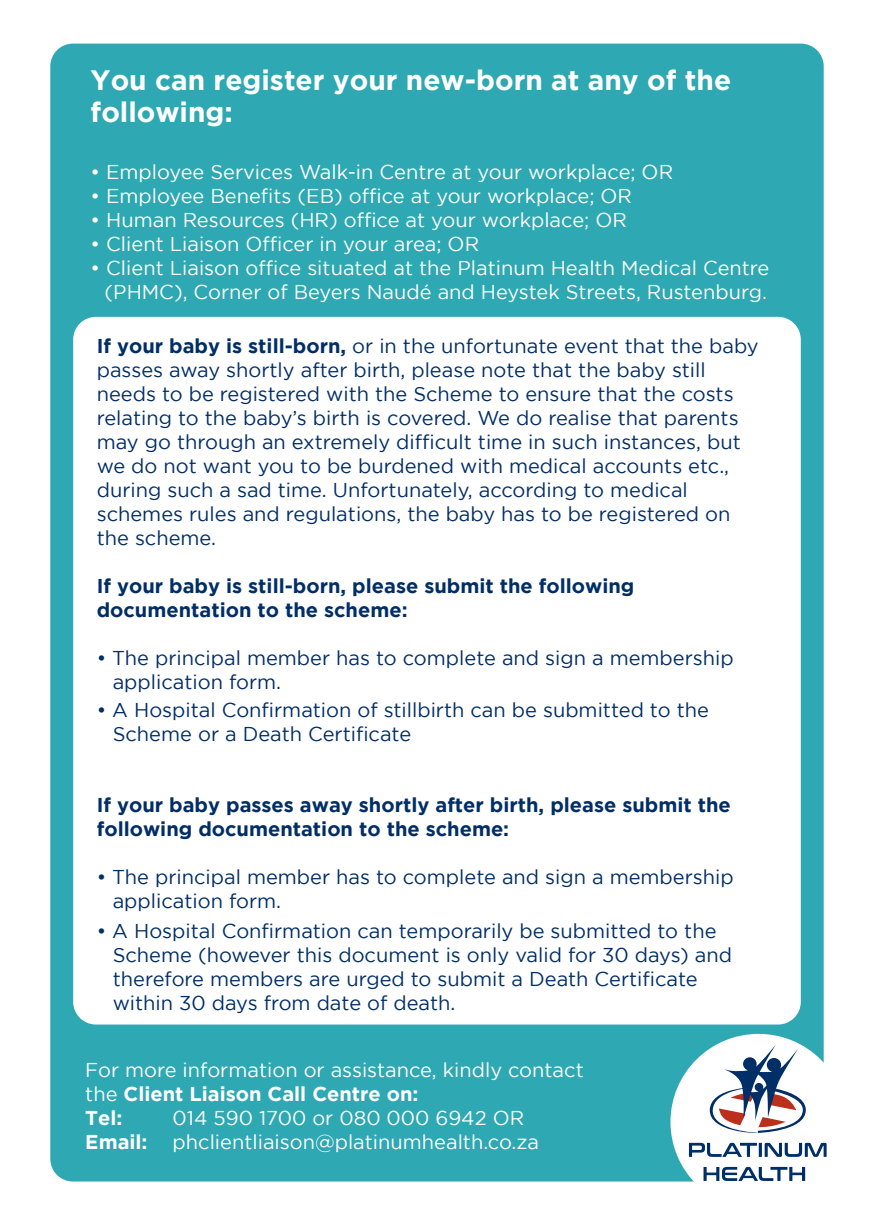
<style>
.page{position:relative;width:874px;height:1225px;background:#fff}
.page>*{position:absolute;margin:0;border:0;box-sizing:border-box;transform-origin:0 0}
.t1{font:700 28px/32px "Gotham";color:#fff}
.t2{font:20px/24px "Gotham";color:#002e67}
.t3{font:20px/24px "Gotham";color:#fff;text-align:center}
.t4{font:700 20px/24px "Gotham";color:#002e67}
.t5{font:700 20px "Gotham";color:#fff}
.s1{font-weight:700}
</style>
<div class="page">
<div style="left:50px;top:44px;width:773px;height:1137px;background:#2ea8b2;border-radius:23px"></div>
<div style="left:73px;top:317px;width:727px;height:707px;background:#fff;border-radius:23px"></div>
<div style="left:670px;top:1034px;width:176px;height:176px;background:#fff;border-radius:50%"></div>
<svg style="left:709px;top:1044px;width:96px;height:89px"></svg>
<svg style="left:688px;top:1142px;width:68px;height:14px"></svg>
<hr style="left:758px;top:1142px;width:3px;height:14px;background:#002e67">
<svg style="left:764px;top:1142px;width:62px;height:14px"></svg>
<svg style="left:703px;top:1167px;width:101px;height:14px"></svg>
<h1 class="t1" style="left:91px;top:66px;width:641px">You can register your new-born at any of the following:</h1>
<p class="t3" style="left:91px;top:162px;width:583px">• Employee Services Walk-in Centre at your workplace; OR</p>
<p class="t3" style="left:91px;top:186px;width:542px">• Employee Benefits (EB) office at your workplace; OR</p>
<p class="t3" style="left:91px;top:210px;width:537px">• Human Resources (HR) office at your workplace; OR</p>
<p class="t3" style="left:91px;top:234px;width:390px">• Client Liaison Officer in your area; OR</p>
<p class="t3" style="left:91px;top:258px;width:680px">• Client Liaison office situated at the Platinum Health Medical Centre (PHMC), Corner of Beyers Naudé and Heystek Streets, Rustenburg.</p>
<p class="t2" style="left:97px;top:335px;width:663px"><span class="s1">If your baby is still-born,</span> or in the unfortunate event that the baby passes away shortly after birth, please note that the baby still needs to be registered with the Scheme to ensure that the costs relating to the baby’s birth is covered. We do realise that parents may go through an extremely difficult time in such instances, but we do not want you to be burdened with medical accounts etc., during such a sad time. Unfortunately, according to medical schemes rules and regulations, the baby has to be registered on the scheme.</p>
<p class="t4" style="left:97px;top:575px;width:539px">If your baby is still-born, please submit the following documentation to the scheme:</p>
<p class="t2" style="left:113px;top:647px;width:622px;text-indent:-16px">• The principal member has to complete and sign a membership application form.</p>
<p class="t2" style="left:113px;top:699px;width:597px;text-indent:-16px">• A Hospital Confirmation of stillbirth can be submitted to the<br>Scheme or a Death Certificate</p>
<p class="t4" style="left:97px;top:794px;width:635px">If your baby passes away shortly after birth, please submit the following documentation to the scheme:</p>
<p class="t2" style="left:113px;top:866px;width:622px;text-indent:-16px">• The principal member has to complete and sign a membership application form.</p>
<p class="t2" style="left:113px;top:920px;width:620px;text-indent:-16px">• A Hospital Confirmation can temporarily be submitted to the Scheme (however this document is only valid for 30 days) and therefore members are urged to submit a Death Certificate within 30 days from date of death.</p>
<p class="t3" style="left:85px;top:1059px;width:499px;text-align:left">For more information or assistance, kindly contact the <span class="s1">Client Liaison Call Centre on:<br>Tel:</span></p>
<p class="t3" style="left:172px;top:1107px;width:353px">014 590 1700 or 080 000 6942 OR</p>
<p class="t5" style="left:85px;top:1135px;width:64px">Email:</p>
<p class="t3" style="left:172px;top:1131px;width:368px">phclientliaison@platinumhealth.co.za</p>
</div>
